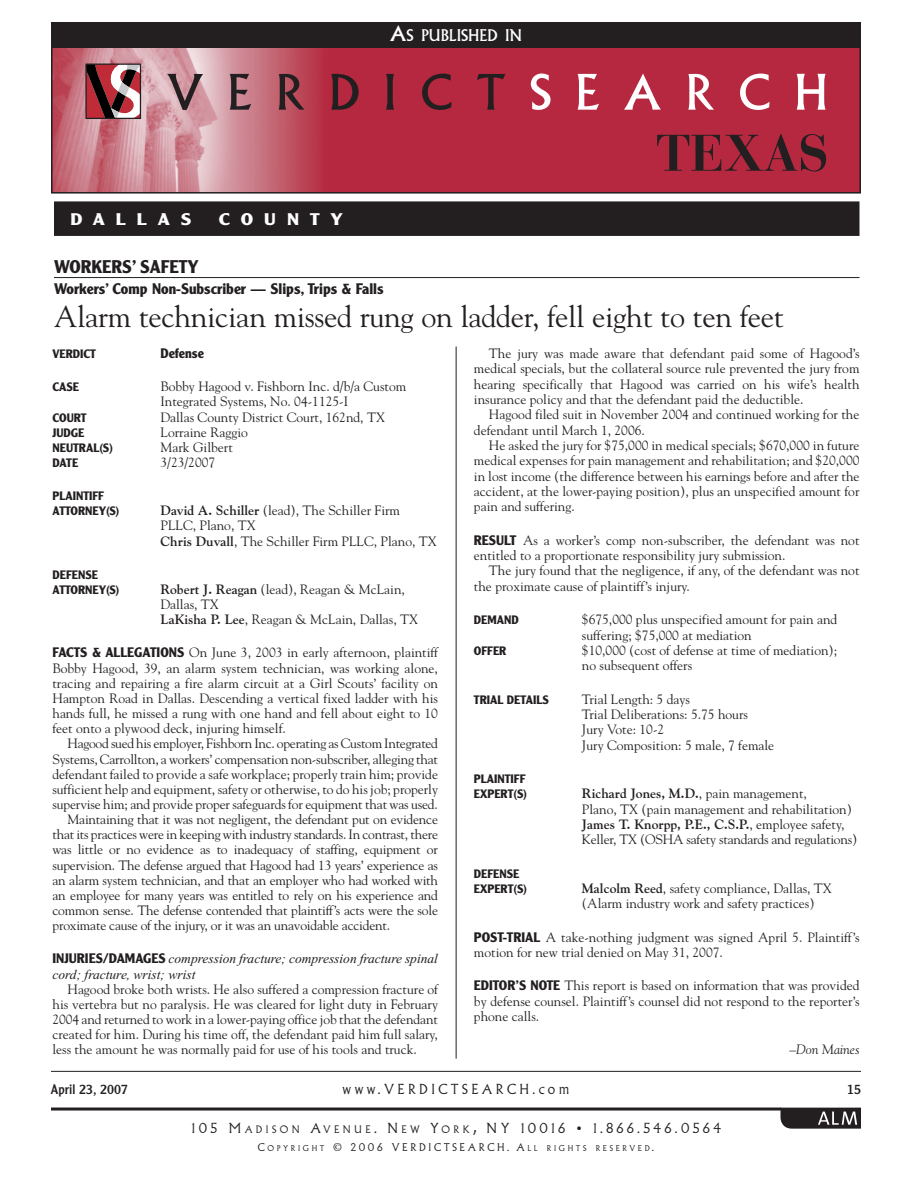
<style>
.page{position:relative;width:918px;height:1188px;background:#fff}
.page>*{position:absolute;margin:0;border:0;box-sizing:border-box;transform-origin:0 0}
.t1{font:700 51px "Bauer Bodoni";color:#231f20}
.t2{font:30px "Goudy";letter-spacing:-.01em;color:#231f20}
.t3{font:700 18px "Clearface Gothic LH";color:#231f20}
.t4{font:700 16.5px "Clearface Gothic LH";letter-spacing:.555em;color:#fff;scale:1.2 1}
.t5{font:15.75px "Albertus";color:#fff}
.t6{font:700 15px "Clearface Gothic LH";color:#231f20}
.t7{font:13.5px/15.3px "Goudy";color:#231f20}
.t8{font:italic 13.5px/15.1px "Times New Roman";color:#231f20}
.t9{font:300 13.5px "Albertus";letter-spacing:.25em;color:#231f20}
.t10{font:13.5px "Goudy";letter-spacing:-.02em;color:#231f20}
.t11{font:13.5px "Clearface Gothic LH";color:#231f20}
.t12{font:italic 13.5px "Goudy";color:#231f20}
.t13{font:700 13.5px "Clearface Gothic LH";color:#231f20}
.t14{font:700 12px/15.1px "Clearface Gothic LH";color:#231f20}
.t15{font:300 7.8px "Albertus";letter-spacing:.335em;color:#231f20}
.s1{font-size:21px}
.s2{font-weight:700}
.s3{font-family:"Clearface Gothic LH";font-weight:700}
.s4{font-family:"Clearface Gothic LH";font-weight:700;font-style:normal}
.s5{font-size:10.2px}
.s6{font-size:10.5px}
</style>
<div class="page">
<img style="left:54px;top:48px;width:804px;height:143px">
<div style="left:51px;top:43px;width:810px;height:151px;border:2px solid #231f20"></div>
<svg style="left:167px;top:74px;width:36px;height:36px"></svg>
<svg style="left:230px;top:74px;width:21px;height:36px"></svg>
<svg style="left:279px;top:74px;width:25px;height:36px"></svg>
<svg style="left:331px;top:74px;width:28px;height:36px"></svg>
<svg style="left:386px;top:74px;width:8px;height:36px"></svg>
<svg style="left:422px;top:74px;width:30px;height:36px"></svg>
<svg style="left:477px;top:74px;width:28px;height:36px"></svg>
<svg style="left:531px;top:74px;width:20px;height:36px"></svg>
<svg style="left:578px;top:74px;width:21px;height:36px"></svg>
<svg style="left:624px;top:74px;width:37px;height:36px"></svg>
<svg style="left:688px;top:74px;width:26px;height:36px"></svg>
<svg style="left:740px;top:74px;width:29px;height:36px"></svg>
<svg style="left:797px;top:74px;width:29px;height:36px"></svg>
<svg style="left:85px;top:64px;width:56px;height:55px"></svg>
<div style="left:51px;top:22px;width:810px;height:26px;background:#231f20"></div>
<div style="left:54px;top:201px;width:806px;height:35px;background:#231f20"></div>
<hr style="left:54px;top:277px;width:806px;height:1px;background:#231f20">
<hr style="left:456px;top:346px;width:1px;height:713px;background:#231f20">
<hr style="left:51px;top:1071px;width:810px;height:1px;background:#231f20">
<hr style="left:51px;top:1108px;width:730px;height:3px;background:#231f20">
<svg style="left:781px;top:1108px;width:80px;height:21px;background:#403c3d"></svg>
<p class="t5" style="left:390px;top:30px;width:134px"><span class="s1">A</span>S PUBLISHED IN</p>
<h1 class="t1" style="left:656px;top:133px;width:174px">TEXAS</h1>
<p class="t4" style="left:70px;top:213px;width:102px">DALLAS</p>
<p class="t4" style="left:219px;top:213px;width:105px">COUNTY</p>
<h3 class="t3" style="left:54px;top:260px;width:146px">WORKERS’ SAFETY</h3>
<p class="t6" style="left:54px;top:284px;width:331px">Workers’ Comp Non-Subscriber — Slips, Trips &amp; Falls</p>
<h2 class="t2" style="left:54px;top:305px;width:731px">Alarm technician missed rung on ladder, fell eight to ten feet</h2>
<p class="t14" style="left:52px;top:347px;width:45px">VERDICT</p>
<p class="t13" style="left:160px;top:348px;width:45px">Defense</p>
<p class="t14" style="left:52px;top:380px;width:28px">CASE</p>
<p class="t7" style="left:160px;top:380px;width:247px">Bobby Hagood v. Fishborn Inc. d/b/a Custom<br>Integrated Systems, No. 04-1125-I</p>
<p class="t14" style="left:52px;top:411px;width:36px">COURT</p>
<p class="t7" style="left:160px;top:410px;width:226px">Dallas County District Court, 162nd, TX</p>
<p class="t14" style="left:52px;top:426px;width:33px">JUDGE</p>
<p class="t7" style="left:160px;top:425px;width:89px">Lorraine Raggio</p>
<p class="t14" style="left:52px;top:441px;width:62px">NEUTRAL(S)</p>
<p class="t7" style="left:160px;top:441px;width:74px">Mark Gilbert</p>
<p class="t14" style="left:52px;top:456px;width:27px">DATE</p>
<p class="t7" style="left:160px;top:456px;width:56px">3/23/2007</p>
<p class="t14" style="left:52px;top:489px;width:69px">PLAINTIFF<br>ATTORNEY(S)</p>
<p class="t7" style="left:160px;top:504px;width:278px"><span class="s2">David A. Schiller</span> (lead), The Schiller Firm<br>PLLC, Plano, TX<br><span class="s2">Chris Duvall</span>, The Schiller Firm PLLC, Plano, TX</p>
<p class="t14" style="left:52px;top:568px;width:69px">DEFENSE<br>ATTORNEY(S)</p>
<p class="t7" style="left:160px;top:583px;width:259px"><span class="s2">Robert J. Reagan</span> (lead), Reagan &amp; McLain,<br>Dallas, TX<br><span class="s2">LaKisha P. Lee</span>, Reagan &amp; McLain, Dallas, TX</p>
<p class="t7" style="left:52px;top:646px;width:387px;text-align:justify"><span class="s3">FACTS &amp; ALLEGATIONS</span> On June 3, 2003 in early afternoon, plaintiff Bobby Hagood, 39, an alarm system technician, was working alone, tracing and repairing a fire alarm circuit at a Girl Scouts’ facility on Hampton Road in Dallas. Descending a vertical fixed ladder with his hands full, he missed a rung with one hand and fell about eight to 10 feet onto a plywood deck, injuring himself.</p>
<p class="t10" style="left:67px;top:738px;width:372px">Hagood sued his employer, Fishborn Inc. operating as Custom Integrated</p>
<p class="t7" style="left:52px;top:752px;width:387px">Systems, Carrollton, a workers’ compensation non-subscriber, alleging that</p>
<p class="t7" style="left:52px;top:767px;width:387px">defendant failed to provide a safe workplace; properly train him; provide</p>
<p class="t7" style="left:52px;top:783px;width:387px">sufficient help and equipment, safety or otherwise, to do his job; properly</p>
<p class="t7" style="left:52px;top:798px;width:387px">supervise him; and provide proper safeguards for equipment that was used.</p>
<p class="t7" style="left:67px;top:813px;width:372px">Maintaining that it was not negligent, the defendant put on evidence</p>
<p class="t7" style="left:52px;top:828px;width:387px">that its practices were in keeping with industry standards. In contrast, there</p>
<p class="t7" style="left:52px;top:843px;width:387px">was little or no evidence as to inadequacy of staffing, equipment or</p>
<p class="t7" style="left:52px;top:858px;width:387px">supervision. The defense argued that Hagood had 13 years’ experience as</p>
<p class="t7" style="left:52px;top:873px;width:387px">an alarm system technician, and that an employer who had worked with</p>
<p class="t7" style="left:52px;top:889px;width:387px">an employee for many years was entitled to rely on his experience and</p>
<p class="t7" style="left:52px;top:904px;width:387px">common sense. The defense contended that plaintiff’s acts were the sole</p>
<p class="t7" style="left:52px;top:919px;width:339px">proximate cause of the injury, or it was an unavoidable accident.</p>
<p class="t8" style="left:52px;top:953px;width:387px"><span class="s4">INJURIES/DAMAGES</span> compression fracture; compression fracture spinal cord; fracture, wrist; wrist</p>
<p class="t7" style="left:52px;top:982px;width:387px;text-align:justify;text-indent:15px">Hagood broke both wrists. He also suffered a compression fracture of his vertebra but no paralysis. He was cleared for light duty in February 2004 and returned to work in a lower-paying office job that the defendant created for him. During his time off, the defendant paid him full salary, less the amount he was normally paid for use of his tools and truck.</p>
<p class="t7" style="left:474px;top:347px;width:387px;text-align:justify;text-indent:15px">The jury was made aware that defendant paid some of Hagood’s medical specials, but the collateral source rule prevented the jury from hearing specifically that Hagood was carried on his wife’s health insurance policy and that the defendant paid the deductible.</p>
<p class="t7" style="left:474px;top:408px;width:387px;text-indent:15px">Hagood filed suit in November 2004 and continued working for the defendant until March 1, 2006.</p>
<p class="t7" style="left:474px;top:439px;width:387px;text-align:justify;text-indent:15px">He asked the jury for $75,000 in medical specials; $670,000 in future medical expenses for pain management and rehabilitation; and $20,000 in lost income (the difference between his earnings before and after the accident, at the lower-paying position), plus an unspecified amount for pain and suffering.</p>
<p class="t7" style="left:474px;top:534px;width:387px"><span class="s3">RESULT</span> As a worker’s comp non-subscriber, the defendant was not entitled to a proportionate responsibility jury submission.</p>
<p class="t7" style="left:474px;top:564px;width:387px;text-indent:15px">The jury found that the negligence, if any, of the defendant was not the proximate cause of plaintiff’s injury.</p>
<p class="t14" style="left:474px;top:613px;width:46px">DEMAND</p>
<p class="t7" style="left:582px;top:613px;width:257px">$675,000 plus unspecified amount for pain and suffering; $75,000 at mediation</p>
<p class="t14" style="left:474px;top:644px;width:34px">OFFER</p>
<p class="t7" style="left:582px;top:644px;width:257px">$10,000 (cost of defense at time of mediation); no subsequent offers</p>
<p class="t14" style="left:474px;top:693px;width:76px">TRIAL DETAILS</p>
<p class="t7" style="left:582px;top:692px;width:194px">Trial Length: 5 days<br>Trial Deliberations: 5.75 hours<br>Jury Vote: 10-2<br>Jury Composition: 5 male, 7 female</p>
<p class="t14" style="left:474px;top:772px;width:55px">PLAINTIFF<br>EXPERT(S)</p>
<p class="t7" style="left:582px;top:787px;width:277px"><span class="s2">Richard Jones, M.D.</span>, pain management,<br>Plano, TX (pain management and rehabilitation)<br><span class="s2">James T. Knorpp, P.E., C.S.P.</span>, employee safety, Keller, TX (OSHA safety standards and regulations)</p>
<p class="t14" style="left:474px;top:867px;width:55px">DEFENSE<br>EXPERT(S)</p>
<p class="t7" style="left:582px;top:882px;width:252px"><span class="s2">Malcolm Reed</span>, safety compliance, Dallas, TX (Alarm industry work and safety practices)</p>
<p class="t7" style="left:474px;top:930px;width:387px"><span class="s3">POST-TRIAL</span> A take-nothing judgment was signed April 5. Plaintiff’s motion for new trial denied on May 31, 2007.</p>
<p class="t7" style="left:474px;top:979px;width:387px;text-align:justify"><span class="s3">EDITOR’S NOTE</span> This report is based on information that was provided by defense counsel. Plaintiff’s counsel did not respond to the reporter’s phone calls.</p>
<p class="t12" style="left:789px;top:1044px;width:72px">–Don Maines</p>
<p class="t11" style="left:51px;top:1085px;width:79px">April 23, 2007</p>
<p class="t9" style="left:343px;top:1084px;width:228px">www.VERDICTSEARCH.com</p>
<p class="t11" style="left:847px;top:1085px;width:15px">15</p>
<p class="t9" style="left:192px;top:1123px;width:530px">105 M<span class="s5">ADISON</span> A<span class="s5">VENUE</span>. N<span class="s5">EW</span> Y<span class="s5">ORK</span>, NY 10016 • 1.866.546.0564</p>
<p class="t15" style="left:258px;top:1145px;width:398px"><span class="s6">C</span>OPYRIGHT <span class="s6">© 2006 VERDICTSEARCH. A</span>LL RIGHTS RESERVED<span class="s6">.</span></p>
</div>
